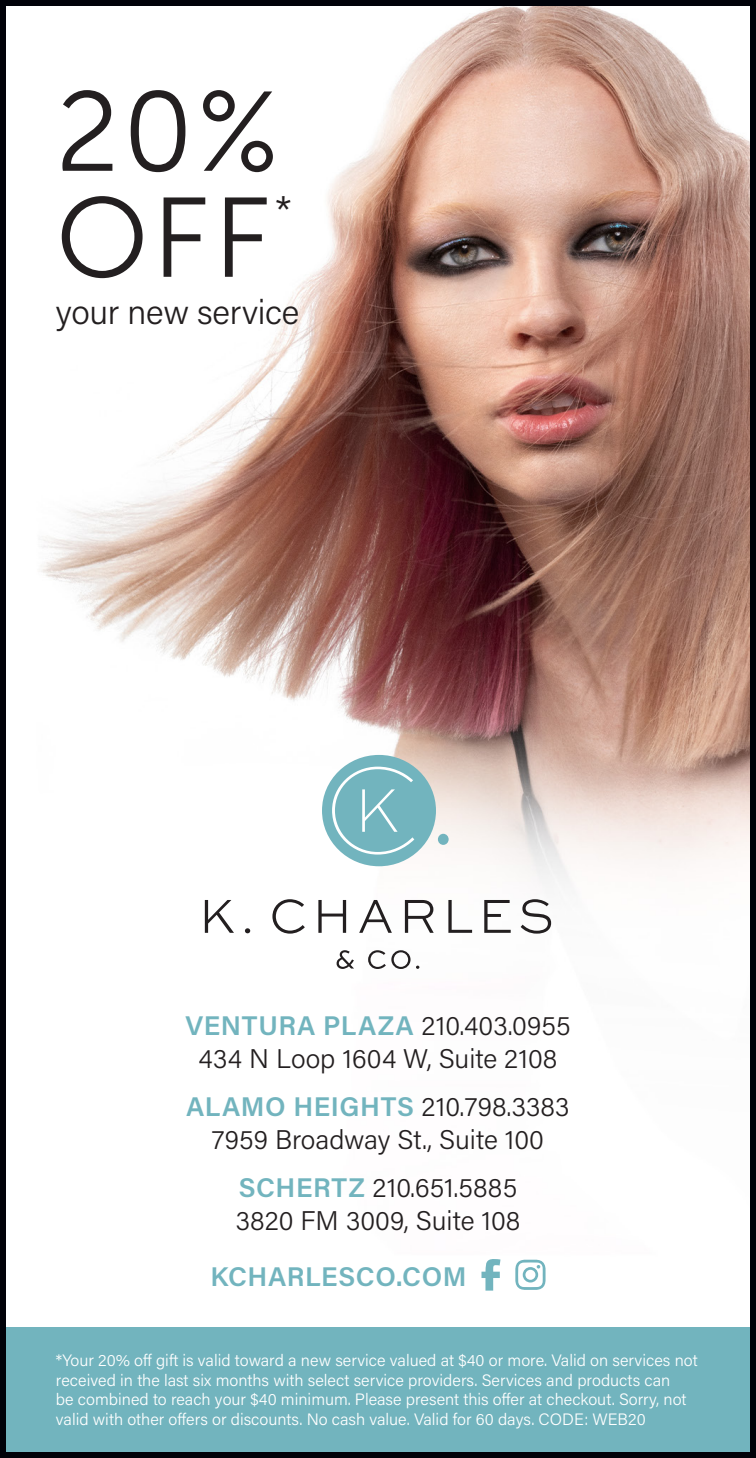
<style>
.page{position:relative;width:756px;height:1458px;background:#fff}
.page>*{position:absolute;margin:0;border:0;box-sizing:border-box;transform-origin:0 0}
.t1{font:112.8px "Museo Sans 300";color:#231f20}
.t2{font:36.9px "Museo Sans 300";color:#231f20}
.t3{font:300 34.2px "Acumin Pro";letter-spacing:-.01em;color:#231f20}
.t4{font:300 27px "Acumin Pro";color:#231f20}
.t5{font:600 27px "Acumin Pro";letter-spacing:.02em;color:#72b4be}
.t6{font:300 16.5px/19.5px "Acumin Pro";color:#fff}
.s1{font-weight:300;color:#231f20}
.s2{font-weight:600;color:#72b4be}
</style>
<div class="page">
<img style="left:41px;top:7px;width:708px;height:1271px">
<div style="left:0;top:1327px;width:756px;height:131px;background:#72b4be"></div>
<div style="left:0;top:0;width:756px;height:1458px;border:6px solid #010209"></div>
<div style="left:322px;top:755px;width:114px;height:111px;background:#72b4be;border-radius:50%"></div>
<svg style="left:332px;top:767px;width:82px;height:88px"></svg>
<div style="left:438px;top:834px;width:11px;height:11px;background:#72b4be;border-radius:50%"></div>
<svg style="left:245px;top:928px;width:5px;height:5px"></svg>
<svg style="left:205px;top:900px;width:29px;height:33px"></svg>
<svg style="left:272px;top:899px;width:33px;height:35px"></svg>
<svg style="left:318px;top:900px;width:28px;height:33px"></svg>
<svg style="left:359px;top:900px;width:33px;height:33px"></svg>
<svg style="left:405px;top:900px;width:29px;height:33px"></svg>
<svg style="left:448px;top:900px;width:24px;height:33px"></svg>
<svg style="left:484px;top:900px;width:27px;height:33px"></svg>
<svg style="left:521px;top:899px;width:30px;height:35px"></svg>
<svg style="left:337px;top:950px;width:17px;height:19px"></svg>
<svg style="left:368px;top:950px;width:51px;height:19px"></svg>
<svg style="left:515px;top:1260px;width:31px;height:30px"></svg>
<svg style="left:482px;top:1258px;width:18px;height:33px"></svg>
<p class="t1" style="left:56px;top:71px;width:225px">20%</p>
<p class="t1" style="left:56px;top:177px;width:217px">OFF</p>
<p class="t2" style="left:275px;top:189px;width:19px">*</p>
<p class="t3" style="left:56px;top:288px;width:245px">your new service</p>
<p class="t5" style="left:185px;top:1006px;width:387px">VENTURA PLAZA <span class="s1">210.403.0955</span></p>
<p class="t4" style="left:198px;top:1040px;width:361px">434 N Loop 1604 W, Suite 2108</p>
<p class="t5" style="left:186px;top:1087px;width:385px">ALAMO HEIGHTS <span class="s1">210.798.3383</span></p>
<p class="t4" style="left:212px;top:1121px;width:334px">7959 Broadway St., Suite 100</p>
<p class="t4" style="left:239px;top:1169px;width:280px"><span class="s2">SCHERTZ</span> 210.651.5885</p>
<p class="t4" style="left:236px;top:1202px;width:286px">3820 FM 3009, Suite 108</p>
<p class="t5" style="left:210px;top:1258px;width:258px">KCHARLESCO.COM</p>
<p class="t6" style="left:56px;top:1350px;width:643px">*Your 20% off gift is valid toward a new service valued at $40 or more. Valid on services not received in the last six months with select service providers. Services and products can</p>
<p class="t6" style="left:56px;top:1389px;width:632px">be combined to reach your $40 minimum. Please present this offer at checkout. Sorry, not valid with other offers or discounts. No cash value. Valid for 60 days. CODE: WEB20</p>
</div>
